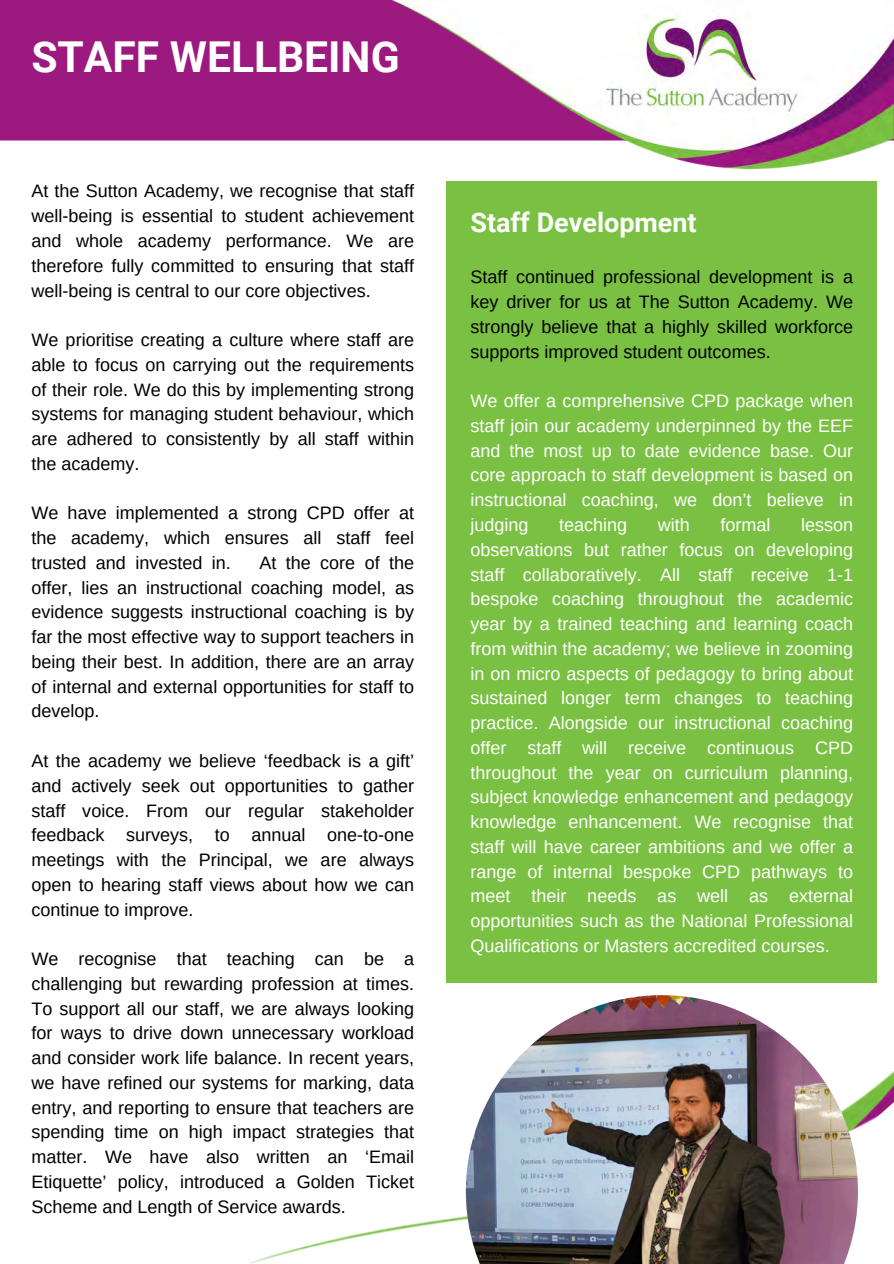
<style>
.page{position:relative;width:894px;height:1264px;background:#fff}
.page>*{position:absolute;margin:0;border:0;box-sizing:border-box;transform-origin:0 0}
.t1{font:700 42.6px "Roboto";color:#fff}
.t2{font:700 27px "Roboto";color:#fff}
.t3{font:18px/24.8px "Arimo";color:#000;text-align:justify}
.t4{font:18px/24.8px "Arimo";color:#fff;text-align:justify}
</style>
<div class="page">
<div style="left:0;top:0;width:392px;height:140px;background:#9c1980"></div>
<img style="left:250px;top:571px;width:643px;height:692px">
<img style="left:465px;top:995px;width:392px;height:268px">
<img style="left:392px;top:0;width:501px;height:169px">
<div style="left:446px;top:182px;width:430px;height:800px;background:#7ac143"></div>
<p class="t1" style="left:31px;top:32px;width:369px">STAFF WELLBEING</p>
<h2 class="t3" style="left:31px;top:179px;width:384px">At the Sutton Academy, we recognise that staff well-being is essential to student achievement and whole academy performance. We are therefore fully committed to ensuring that staff well-being is central to our core objectives.</h2>
<p class="t3" style="left:31px;top:327px;width:384px">We prioritise creating a culture where staff are able to focus on carrying out the requirements of their role. We do this by implementing strong systems for managing student behaviour, which are adhered to consistently by all staff within the academy.</p>
<p class="t3" style="left:31px;top:500px;width:384px">We have implemented a strong CPD offer at the academy, which ensures all staff feel trusted and invested in.</p>
<p class="t3" style="left:31px;top:550px;width:384px;text-indent:228px">At the core of the offer, lies an instructional coaching model, as evidence suggests instructional coaching is by far the most effective way to support teachers in being their best. In addition, there are an array of internal and external opportunities for staff to develop.</p>
<p class="t3" style="left:31px;top:748px;width:384px">At the academy we believe ‘feedback is a gift’ and actively seek out opportunities to gather staff voice. From our regular stakeholder feedback surveys, to annual one-to-one meetings with the Principal, we are always open to hearing staff views about how we can continue to improve.</p>
<p class="t3" style="left:31px;top:946px;width:384px">We recognise that teaching can be a challenging but rewarding profession at times.<br>To support all our staff, we are always looking for ways to drive down unnecessary workload and consider work life balance. In recent years, we have refined our systems for marking, data entry, and reporting to ensure that teachers are spending time on high impact strategies that matter. We have also written an ‘Email Etiquette’ policy, introduced a Golden Ticket Scheme and Length of Service awards.</p>
<p class="t2" style="left:470px;top:206px;width:228px">Staff Development</p>
<p class="t3" style="left:470px;top:265px;width:384px">Staff continued professional development is a key driver for us at The Sutton Academy. We strongly believe that a highly skilled workforce supports improved student outcomes.</p>
<p class="t4" style="left:470px;top:388px;width:384px">We offer a comprehensive CPD package when staff join our academy underpinned by the EEF and the most up to date evidence base. Our core approach to staff development is based on instructional coaching, we don’t believe in judging</p>
<p class="t4" style="left:470px;top:512px;width:384px;text-indent:330px">lesson observations but rather focus on developing staff collaboratively. All staff receive 1-1 bespoke coaching throughout the academic year by a trained teaching and learning coach from within the academy; we believe in zooming in on micro aspects of pedagogy to bring about sustained longer term changes to teaching practice. Alongside our instructional coaching offer staff will receive continuous CPD throughout the year on curriculum planning, subject knowledge enhancement and pedagogy knowledge enhancement. We recognise that staff will have career ambitions and we offer a range of internal bespoke CPD pathways to meet their needs as well as external opportunities such as the National Professional Qualifications or Masters accredited courses.</p>
<p class="t4" style="left:559px;top:512px;width:70px">teaching</p>
<p class="t4" style="left:657px;top:512px;width:33px">with</p>
<p class="t4" style="left:720px;top:512px;width:51px">formal</p>
</div>
